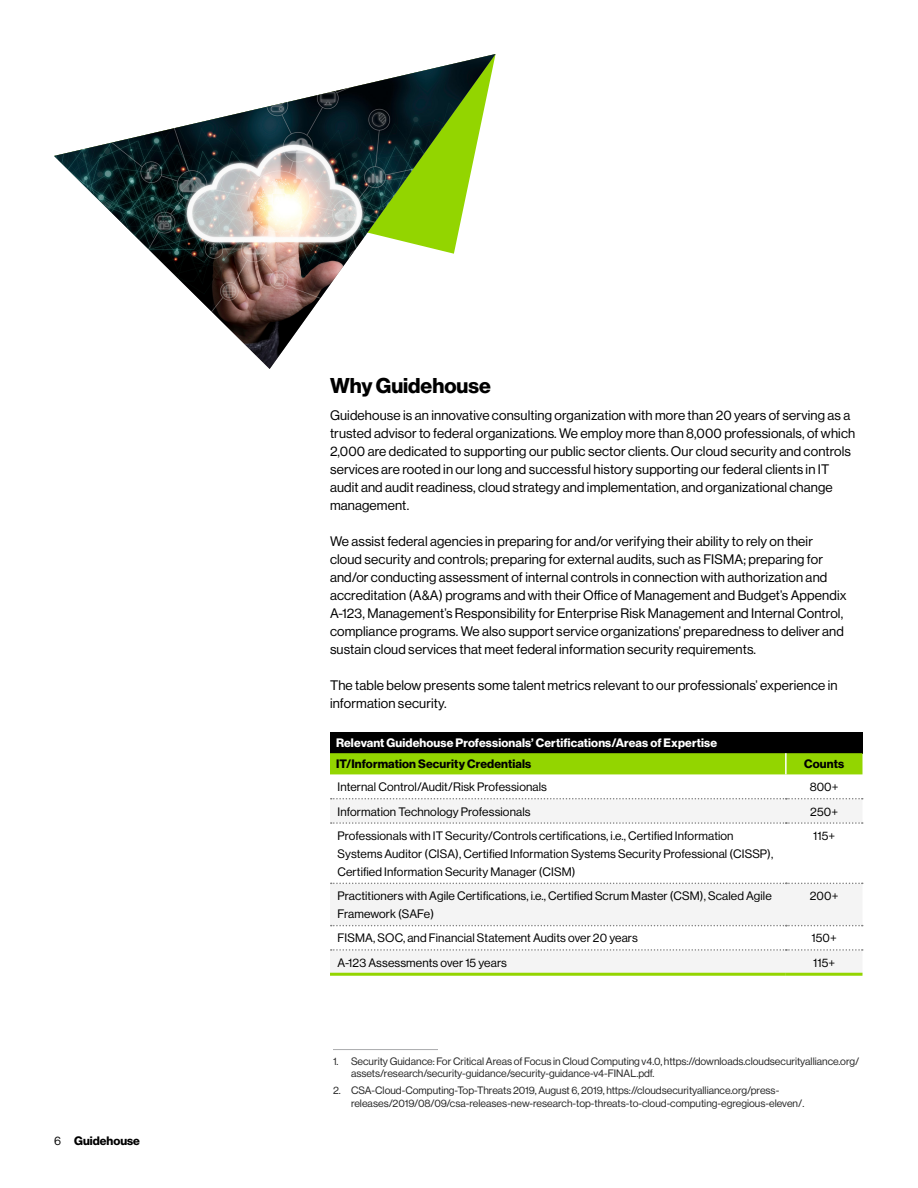
<style>
.page{position:relative;width:918px;height:1188px;background:#fff}
.page>*{position:absolute;margin:0;border:0;box-sizing:border-box;transform-origin:0 0}
.Section_Title_Bold{font:21px "N Haas Grotesk DS Pro 75 Bd";color:#000}
.Body{font:13.5px/18px "N Haas Grotesk DS Pro 55 Rg";letter-spacing:.01em;color:#000}
.Body-2{font:12px/18px "N Haas Grotesk DS Pro 55 Rg";letter-spacing:.01em;color:#000}
.Body-3{font:12px "N Haas Grotesk DS Pro 75 Bd";letter-spacing:.01em;color:#fff}
.Body-4{font:12px "N Haas Grotesk DS Pro 75 Bd";letter-spacing:.01em;color:#000}
.t1{font:10.5px/12.6px "N Haas Grotesk DS Pro 55 Rg";color:#262626}
.s1{font-family:"N Haas Grotesk DS Pro 55 Rg"}
</style>
<div class="page">
<div style="left:330px;top:732px;width:532px;height:21px;background:#000"></div>
<div style="left:330px;top:753px;width:532px;height:21px;background:#93d500"></div>
<svg style="left:330px;top:799px;width:532px;height:174px;fill:#f4f4f4"></svg>
<hr style="left:785px;top:753px;width:2px;height:21px;background:#fff">
<svg style="left:331px;top:798px;width:532px;height:1px"></svg>
<svg style="left:331px;top:822px;width:532px;height:2px"></svg>
<svg style="left:331px;top:883px;width:532px;height:1px"></svg>
<svg style="left:331px;top:925px;width:532px;height:1px"></svg>
<svg style="left:331px;top:949px;width:532px;height:2px"></svg>
<hr style="left:330px;top:973px;width:456px;height:3px;background:#93d500">
<hr style="left:786px;top:973px;width:77px;height:3px;background:#93d500">
<img style="left:54px;top:54px;width:442px;height:315px">
<hr style="left:333px;top:1049px;width:105px;height:1px;background:#aaacae">
<p class="Body-4" style="left:54px;top:1133px;width:88px"><span class="s1">6</span> Guidehouse</p>
<p class="Section_Title_Bold" style="left:330px;top:373px;width:162px">Why Guidehouse</p>
<p class="Body" style="left:330px;top:406px;width:527px">Guidehouse is an innovative consulting organization with more than 20 years of serving as a trusted advisor to federal organizations. We employ more than 8,000 professionals, of which 2,000 are dedicated to supporting our public sector clients. Our cloud security and controls services are rooted in our long and successful history supporting our federal clients in IT audit and audit readiness, cloud strategy and implementation, and organizational change management.</p>
<p class="Body" style="left:330px;top:532px;width:518px">We assist federal agencies in preparing for and/or verifying their ability to rely on their cloud security and controls; preparing for external audits, such as FISMA; preparing for and/or conducting assessment of internal controls in connection with authorization and accreditation (A&amp;A) programs and with their Office of Management and Budget’s Appendix A-123, Management’s Responsibility for Enterprise Risk Management and Internal Control, compliance programs. We also support service organizations’ preparedness to deliver and sustain cloud services that meet federal information security requirements.</p>
<p class="Body" style="left:330px;top:676px;width:509px">The table below presents some talent metrics relevant to our professionals’ experience in information security.</p>
<p class="Body-3" style="left:336px;top:736px;width:383px">Relevant Guidehouse Professionals’ Certifications/Areas of Expertise</p>
<p class="Body-4" style="left:336px;top:757px;width:197px">IT/Information Security Credentials</p>
<p class="Body-4" style="left:804px;top:757px;width:41px">Counts</p>
<p class="Body-2" style="left:338px;top:778px;width:211px">Internal Control/Audit/Risk Professionals</p>
<p class="Body-2" style="left:810px;top:778px;width:30px">800+</p>
<p class="Body-2" style="left:338px;top:802px;width:195px">Information Technology Professionals</p>
<p class="Body-2" style="left:810px;top:802px;width:29px">250+</p>
<p class="Body-2" style="left:338px;top:827px;width:437px">Professionals with IT Security/Controls certifications, i.e., Certified Information<br>Systems Auditor (CISA), Certified Information Systems Security Professional (CISSP),<br>Certified Information Security Manager (CISM)</p>
<p class="Body-2" style="left:813px;top:827px;width:24px">115+</p>
<p class="Body-2" style="left:338px;top:887px;width:436px">Practitioners with Agile Certifications, i.e., Certified Scrum Master (CSM), Scaled Agile<br>Framework (SAFe)</p>
<p class="Body-2" style="left:810px;top:887px;width:30px">200+</p>
<p class="Body-2" style="left:338px;top:929px;width:302px">FISMA, SOC, and Financial Statement Audits over 20 years</p>
<p class="Body-2" style="left:812px;top:929px;width:27px">150+</p>
<p class="Body-2" style="left:338px;top:954px;width:171px">A-123 Assessments over 15 years</p>
<p class="Body-2" style="left:813px;top:954px;width:24px">115+</p>
<p class="t1" style="left:351px;top:1055px;width:510px;text-indent:-18px">1. Security Guidance: For Critical Areas of Focus in Cloud Computing v4.0, https://downloads.cloudsecurityalliance.org/ assets/research/security-guidance/security-guidance-v4-FINAL.pdf.</p>
<p class="t1" style="left:351px;top:1084px;width:455px;text-indent:-18px">2. CSA-Cloud-Computing-Top-Threats 2019, August 6, 2019, https://cloudsecurityalliance.org/press&shy;releases/2019/08/09/csa-releases-new-research-top-threats-to-cloud-computing-egregious-eleven/.</p>
</div>
